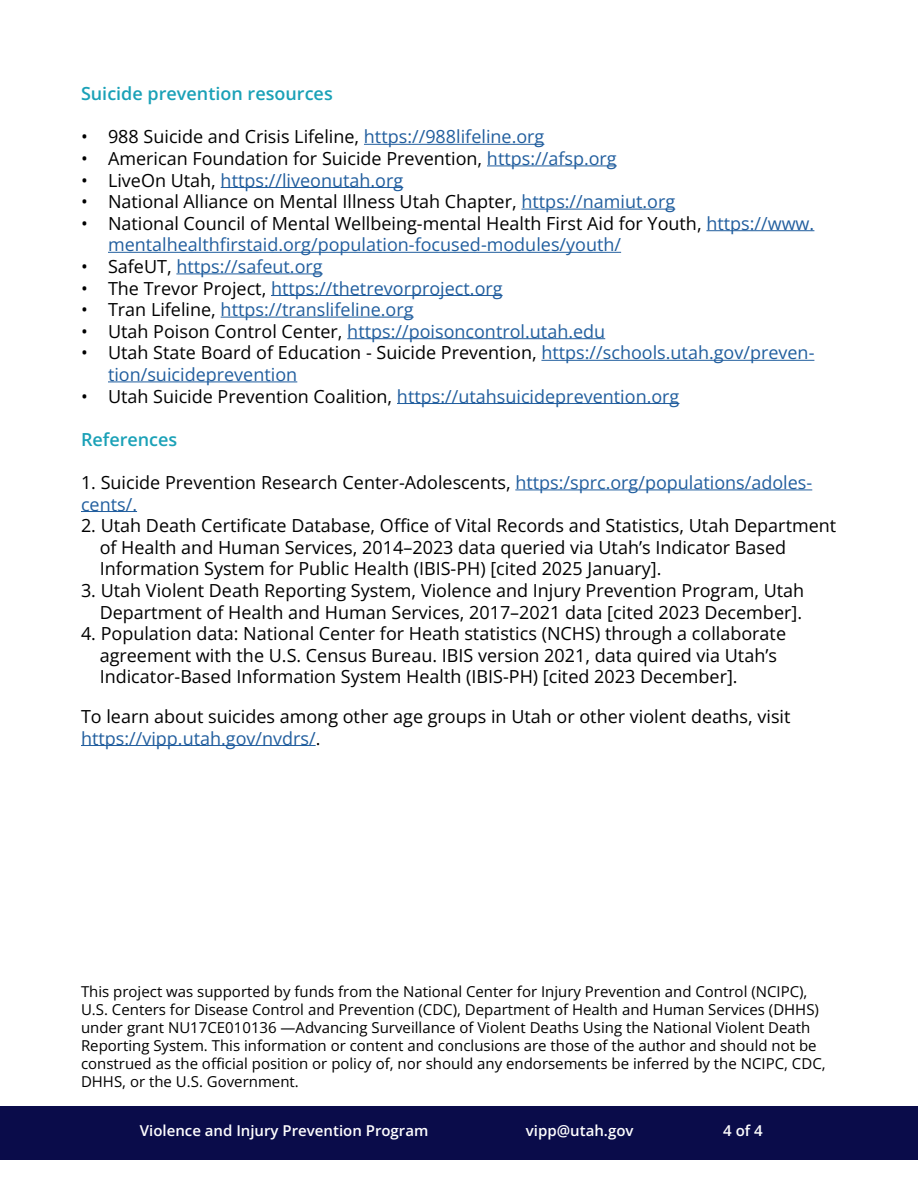
<style>
.page{position:relative;width:918px;height:1188px;background:#fff}
.page>*{position:absolute;margin:0;border:0;box-sizing:border-box;transform-origin:0 0}
.t1{font:18px/21.6px "Open Sans";color:#000}
.t2{font:18px/21.6px "Open Sans";color:#215e9e}
.t3{font:600 18px "Open Sans";color:#1aa1b7}
.t4{font:15px/18px "Open Sans";color:#000}
.t5{font:600 15px "Open Sans";color:#fff}
.s1{color:#215e9e}
.s2{color:#000}
</style>
<div class="page">
<div style="left:0;top:1106px;width:918px;height:54px;background:#0a0c4a"></div>
<hr style="left:364px;top:144px;width:180px;height:1px;background:#215e9e">
<hr style="left:487px;top:166px;width:130px;height:1px;background:#215e9e">
<hr style="left:221px;top:187px;width:182px;height:1px;background:#215e9e">
<hr style="left:522px;top:209px;width:153px;height:1px;background:#215e9e">
<hr style="left:706px;top:230px;width:108px;height:1px;background:#215e9e">
<hr style="left:108px;top:252px;width:513px;height:1px;background:#215e9e">
<hr style="left:176px;top:274px;width:147px;height:1px;background:#215e9e">
<hr style="left:271px;top:295px;width:232px;height:1px;background:#215e9e">
<hr style="left:221px;top:317px;width:193px;height:1px;background:#215e9e">
<hr style="left:347px;top:338px;width:258px;height:1px;background:#215e9e">
<hr style="left:541px;top:360px;width:273px;height:1px;background:#215e9e">
<hr style="left:108px;top:382px;width:189px;height:1px;background:#215e9e">
<hr style="left:397px;top:403px;width:282px;height:1px;background:#215e9e">
<hr style="left:515px;top:490px;width:297px;height:1px;background:#215e9e">
<hr style="left:81px;top:511px;width:56px;height:1px;background:#215e9e">
<hr style="left:81px;top:745px;width:235px;height:1px;background:#215e9e">
<p class="t3" style="left:81px;top:81px;width:253px">Suicide prevention resources</p>
<p class="t1" style="left:81px;top:126px;width:465px">• 988 Suicide and Crisis Lifeline, <span class="s1">https://988lifeline.org</span></p>
<p class="t1" style="left:81px;top:147px;width:537px">• American Foundation for Suicide Prevention, <span class="s1">https://afsp.org</span></p>
<p class="t2" style="left:81px;top:169px;width:324px"><span class="s2">• LiveOn Utah,</span> https://liveonutah.org</p>
<p class="t1" style="left:81px;top:190px;width:596px">• National Alliance on Mental Illness Utah Chapter, <span class="s1">https://namiut.org</span></p>
<p class="t2" style="left:108px;top:212px;width:708px;text-indent:-27px"><span class="s2">• National Council of Mental Wellbeing-mental Health First Aid for Youth,</span> https://www. mentalhealthfirstaid.org/population-focused-modules/youth/</p>
<p class="t2" style="left:81px;top:255px;width:243px"><span class="s2">• SafeUT,</span> https://safeut.org</p>
<p class="t2" style="left:81px;top:277px;width:423px"><span class="s2">• The Trevor Project,</span> https://thetrevorproject.org</p>
<p class="t2" style="left:81px;top:298px;width:334px"><span class="s2">• Tran Lifeline,</span> https://translifeline.org</p>
<p class="t2" style="left:81px;top:320px;width:526px"><span class="s2">• Utah Poison Control Center,</span> https://poisoncontrol.utah.edu</p>
<p class="t2" style="left:108px;top:342px;width:708px;text-indent:-27px"><span class="s2">• Utah State Board of Education - Suicide Prevention,</span> https://schools.utah.gov/preven&shy;tion/suicideprevention</p>
<p class="t2" style="left:81px;top:385px;width:600px"><span class="s2">• Utah Suicide Prevention Coalition,</span> https://utahsuicideprevention.org</p>
<p class="t3" style="left:81px;top:427px;width:98px">References</p>
<p class="t1" style="left:81px;top:471px;width:733px">1. Suicide Prevention Research Center-Adolescents, <span class="s1">https:/sprc.org/populations/adoles&shy;cents/.</span></p>
<p class="t1" style="left:100px;top:514px;width:738px;text-indent:-19px">2. Utah Death Certificate Database, Office of Vital Records and Statistics, Utah Department of Health and Human Services, 2014–2023 data queried via Utah’s Indicator Based<br>Information System for Public Health (IBIS-PH) [cited 2025 January].</p>
<p class="t1" style="left:81px;top:579px;width:725px;text-align:right">3. Utah Violent Death Reporting System, Violence and Injury Prevention Program, Utah<br>Department of Health and Human Services, 2017–2021 data [cited 2023 December].</p>
<p class="t1" style="left:100px;top:622px;width:688px;text-indent:-19px">4. Population data: National Center for Heath statistics (NCHS) through a collaborate agreement with the U.S. Census Bureau. IBIS version 2021, data quired via Utah’s<br>Indicator-Based Information System Health (IBIS-PH) [cited 2023 December].</p>
<p class="t1" style="left:81px;top:705px;width:711px">To learn about suicides among other age groups in Utah or other violent deaths, visit <span class="s1">https://vipp.utah.gov/nvdrs/</span>.</p>
<p class="t4" style="left:81px;top:982px;width:746px">This project was supported by funds from the National Center for Injury Prevention and Control (NCIPC), U.S. Centers for Disease Control and Prevention (CDC), Department of Health and Human Services (DHHS) under grant NU17CE010136 —Advancing Surveillance of Violent Deaths Using the National Violent Death Reporting System. This information or content and conclusions are those of the author and should not be construed as the official position or policy of, nor should any endorsements be inferred by the NCIPC, CDC, DHHS, or the U.S. Government.</p>
<p class="t5" style="left:140px;top:1120px;width:290px">Violence and Injury Prevention Program</p>
<p class="t5" style="left:526px;top:1120px;width:109px">vipp@utah.gov</p>
<p class="t5" style="left:723px;top:1120px;width:41px">4 of 4</p>
</div>
